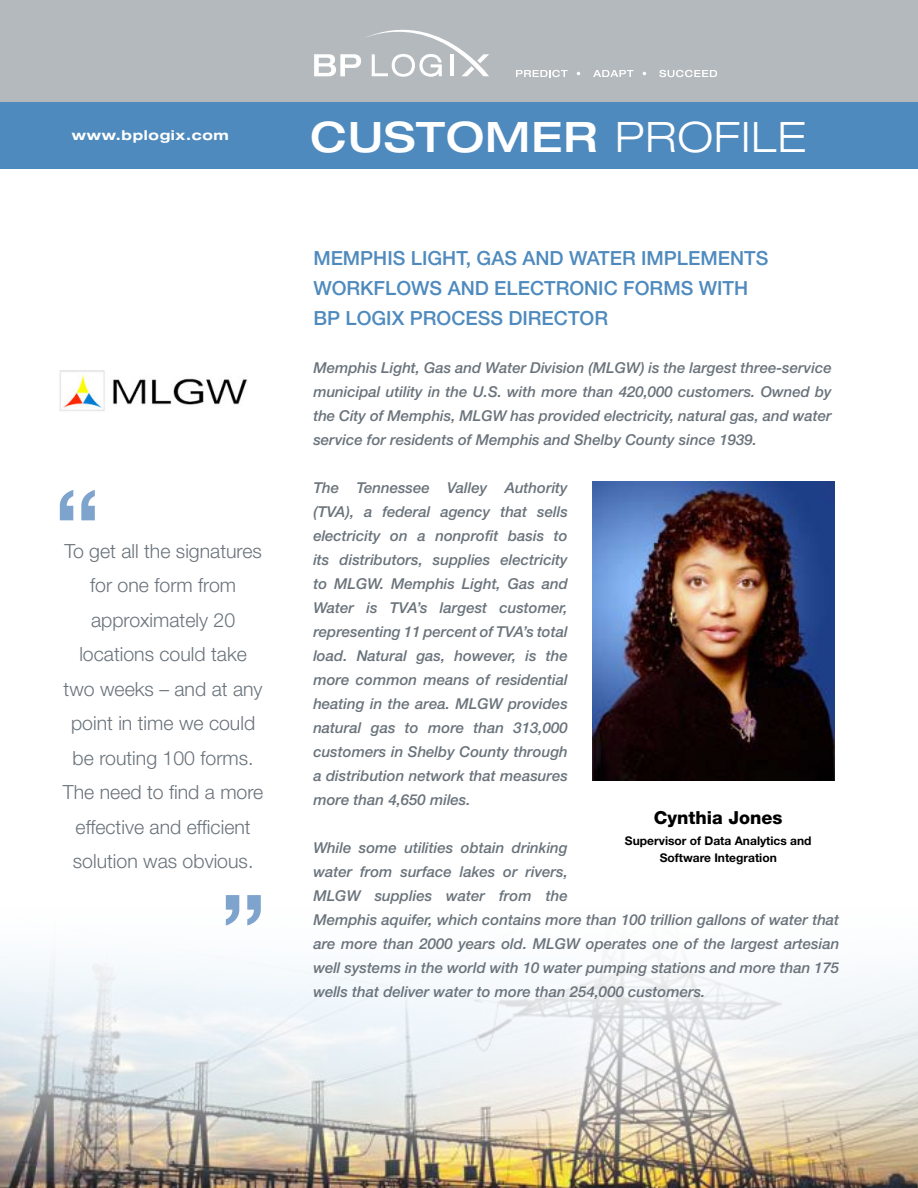
<style>
.page{position:relative;width:918px;height:1188px;background:#fff}
.page>*{position:absolute;margin:0;border:0;box-sizing:border-box;transform-origin:0 0}
.t1{font:500 expanded 42px "Helvetica Neue";letter-spacing:.025em;color:#fff}
.t2{font:300 19.5px/34.5px "Helvetica Neue";color:#6a737b;text-align:center}
.t3{font:500 19.5px/30px "Helvetica Neue";color:#4e8abe}
.t4{font:800 18px "Helvetica Neue";color:#000}
.t5{font:italic 500 15px/24px "Helvetica Neue";color:#6a737b;text-align:justify}
.t6{font:700 expanded 13.5px "Helvetica Neue";letter-spacing:.05em;color:#fff}
.t7{font:700 12px/16.5px "Helvetica Neue";color:#000;text-align:center}
.s1{font-weight:300}
</style>
<div class="page">
<img style="left:0;top:896px;width:918px;height:292px">
<div style="left:0;top:0;width:918px;height:109px;background:#b4b9bd"></div>
<div style="left:0;top:102px;width:918px;height:67px;background:#4e8abe"></div>
<svg style="left:314px;top:29px;width:175px;height:48px"></svg>
<svg style="left:60px;top:490px;width:35px;height:30px"></svg>
<svg style="left:226px;top:895px;width:35px;height:31px"></svg>
<img style="left:593px;top:482px;width:242px;height:299px">
<svg style="left:516px;top:70px;width:52px;height:7px"></svg>
<svg style="left:593px;top:70px;width:41px;height:7px"></svg>
<svg style="left:659px;top:70px;width:58px;height:7px"></svg>
<img style="left:59px;top:370px;width:188px;height:41px">
<p class="t6" style="left:72px;top:127px;width:158px">www.bplogix.com</p>
<h1 class="t1" style="left:310px;top:111px;width:497px">CUSTOMER <span class="s1">PROFILE</span></h1>
<h2 class="t2" style="left:63px;top:533px;width:202px">To get all the signatures for one form from approximately 20 locations could take two weeks – and at any point in time we could be routing 100 forms.<br>The need to find a more effective and efficient solution was obvious.</h2>
<h2 class="t3" style="left:313px;top:243px;width:456px">MEMPHIS LIGHT, GAS AND WATER IMPLEMENTS<br>WORKFLOWS AND ELECTRONIC FORMS WITH<br>BP LOGIX PROCESS DIRECTOR</h2>
<p class="t5" style="left:313px;top:356px;width:520px">Memphis Light, Gas and Water Division (MLGW) is the largest three-service municipal utility in the U.S. with more than 420,000 customers. Owned by the City of Memphis, MLGW has provided electricity, natural gas, and water service for residents of Memphis and Shelby County since 1939.</p>
<p class="t5" style="left:313px;top:476px;width:256px">The Tennessee Valley Authority (TVA), a federal agency that sells electricity on a nonprofit basis to its distributors, supplies electricity to MLGW. Memphis Light, Gas and Water is TVA’s largest customer, representing 11 percent of TVA’s total load. Natural gas, however, is the more common means of residential heating in the area. MLGW provides natural gas to more than 313,000 customers in Shelby County through a distribution network that measures more than 4,650 miles.</p>
<p class="t5" style="left:313px;top:836px;width:528px;text-align:left">While some utilities obtain drinking<br>water from surface lakes or rivers,<br>MLGW supplies water from the<br>Memphis aquifer, which contains more than 100 trillion gallons of water that are more than 2000 years old. MLGW operates one of the largest artesian well systems in the world with 10 water pumping stations and more than 175 wells that deliver water to more than 254,000 customers.</p>
<p class="t4" style="left:654px;top:807px;width:130px">Cynthia Jones</p>
<p class="t7" style="left:625px;top:832px;width:188px">Supervisor of Data Analytics and<br>Software Integration</p>
</div>
